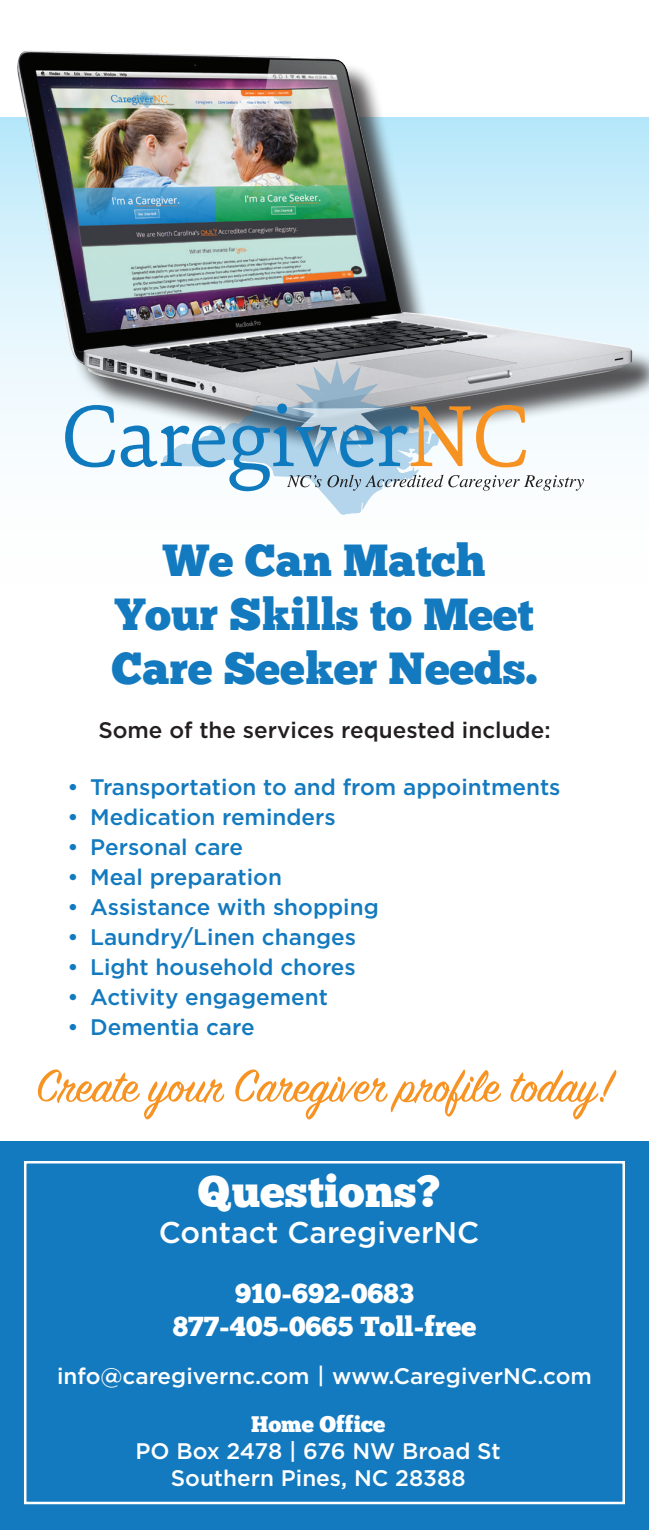
<style>
.page{position:relative;width:649px;height:1530px;background:#fff}
.page>*{position:absolute;margin:0;border:0;box-sizing:border-box;transform-origin:0 0}
.t1{font:50px "Sign Painter House Script";color:#f69322}
.t2{font:45px/54px "Chunk Five";color:#137abf;text-align:center}
.t3{font:45px "Chunk Five";color:#fff}
.t4{font:500 30px "Gotham";color:#fff}
.t5{font:27.5px/33px "Chunk Five";color:#fff;text-align:center}
.t6{font:500 22.5px "Gotham";color:#137abf}
.t7{font:500 22.5px/27px "Gotham";color:#fff;text-align:center}
.t8{font:500 22.5px "Gotham";color:#231f20}
.t9{font:22.5px "Chunk Five";color:#fff}
.s1{font-family:"Chunk Five";font-weight:400}
</style>
<div class="page">
<div style="left:22px;top:54px;width:626px;height:400px;background:#231f20;opacity:.75"></div>
<img style="left:13px;top:51px;width:620px;height:372px">
<svg style="left:65px;top:405px;width:50px;height:62px"></svg>
<svg style="left:121px;top:360px;width:462px;height:155px"></svg>
<div style="left:0;top:1141px;width:648px;height:389px;background:#137abf"></div>
<div style="left:24px;top:1161px;width:600px;height:343px;border:2px solid #fff"></div>
<h2 class="t2" style="left:111px;top:534px;width:427px">We Can Match<br>Your Skills to Meet<br>Care Seeker Needs.</h2>
<p class="t8" style="left:98px;top:716px;width:453px">Some of the services requested include:</p>
<p class="t6" style="left:68px;top:773px;width:494px">• Transportation to and from appointments</p>
<p class="t6" style="left:68px;top:803px;width:269px">• Medication reminders</p>
<p class="t6" style="left:68px;top:833px;width:177px">• Personal care</p>
<p class="t6" style="left:68px;top:863px;width:216px">• Meal preparation</p>
<p class="t6" style="left:68px;top:893px;width:312px">• Assistance with shopping</p>
<p class="t6" style="left:68px;top:923px;width:289px">• Laundry/Linen changes</p>
<p class="t6" style="left:68px;top:953px;width:289px">• Light household chores</p>
<p class="t6" style="left:68px;top:983px;width:262px">• Activity engagement</p>
<p class="t6" style="left:68px;top:1013px;width:188px">• Dementia care</p>
<h1 class="t1" style="left:36px;top:1055px;width:577px">Create your Caregiver profile today!</h1>
<h2 class="t3" style="left:198px;top:1164px;width:244px">Questions?</h2>
<h3 class="t4" style="left:158px;top:1212px;width:322px">Contact CaregiverNC</h3>
<p class="t5" style="left:172px;top:1277px;width:305px">910-692-0683<br>877-405-0665 Toll-free</p>
<p class="t7" style="left:57px;top:1362px;width:535px">info@caregivernc.com <span class="s1">|</span> www.CaregiverNC.com</p>
<p class="t9" style="left:251px;top:1411px;width:136px">Home Office</p>
<p class="t7" style="left:135px;top:1437px;width:366px">PO Box 2478 | 676 NW Broad St<br>Southern Pines, NC 28388</p>
</div>
